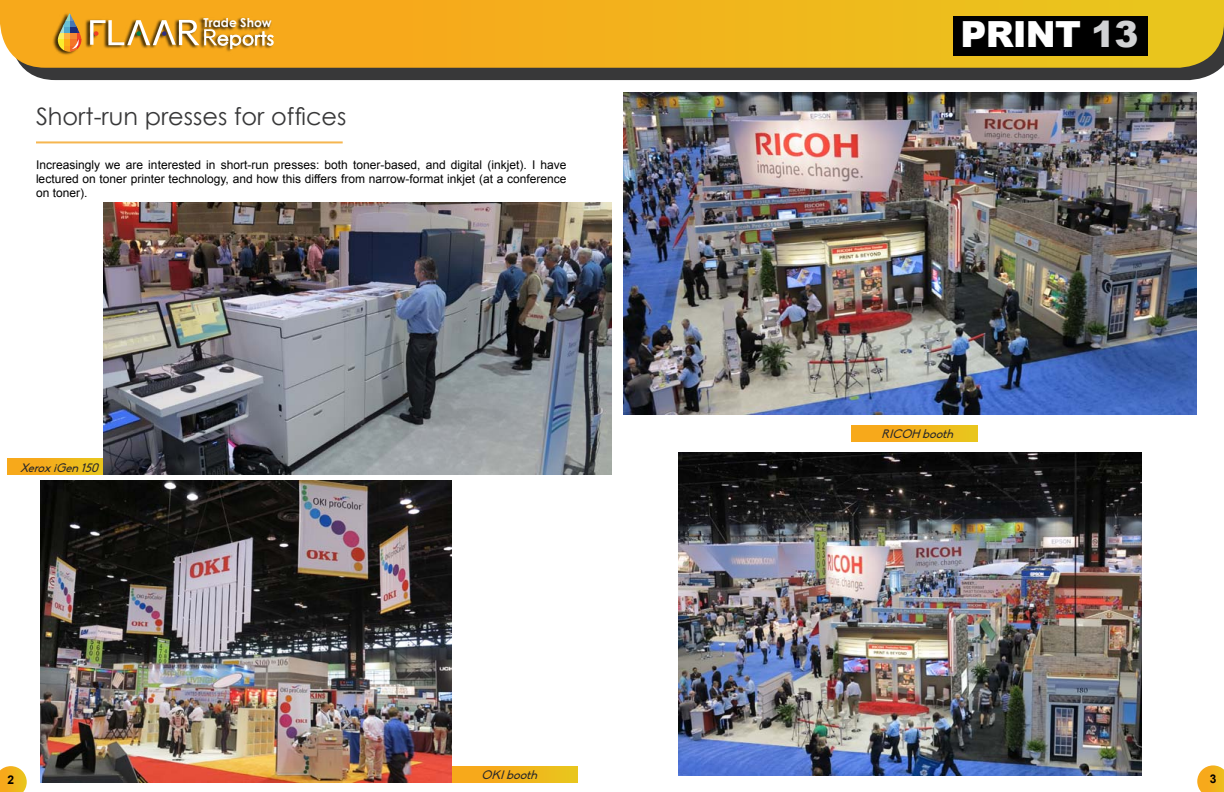
<style>
.page{position:relative;width:1224px;height:792px;background:#fff}
.page>*{position:absolute;margin:0;border:0;box-sizing:border-box;transform-origin:0 0}
.t1{font:900 36px "Arial";letter-spacing:-.025em;color:#fff}
.t2{font:24px "Century Gothic";color:#383839}
.t3{font:700 12.3px "Century Gothic";color:#fff}
.t4{font:12px/14.4px "Arial";color:#000;text-align:justify}
.t5{font:italic 12px "Biko";color:#292829}
.t6{font:700 12px "Arial";color:#000}
.s1{color:#d1d2d4}
</style>
<div class="page">
<div style="left:23px;top:68px;width:1198px;height:12px;background:#383839"></div>
<svg style="left:0;top:0;width:1224px;height:68px;background:#eeb11d"></svg>
<div style="left:954px;top:16px;width:194px;height:39px;background:#000"></div>
<div style="left:53px;top:12px;width:220px;height:43px;background:#000;opacity:.75"></div>
<div style="left:63px;top:27px;width:8px;height:6px;background:#51a8cb"></div>
<div style="left:63px;top:20px;width:8px;height:7px;background:#6ac1d6"></div>
<div style="left:63px;top:46px;width:8px;height:6px;background:#faa21b"></div>
<div style="left:63px;top:33px;width:8px;height:7px;background:#fcb242"></div>
<div style="left:63px;top:40px;width:8px;height:6px;background:#fcaf17"></div>
<svg style="left:63px;top:14px;width:8px;height:6px"></svg>
<svg style="left:56px;top:27px;width:8px;height:6px"></svg>
<svg style="left:56px;top:20px;width:8px;height:7px"></svg>
<svg style="left:56px;top:46px;width:8px;height:6px"></svg>
<svg style="left:56px;top:33px;width:8px;height:7px"></svg>
<svg style="left:56px;top:40px;width:8px;height:6px"></svg>
<div style="left:71px;top:27px;width:7px;height:6px;background:#1b2c7a"></div>
<div style="left:71px;top:20px;width:7px;height:7px;background:#4675b5"></div>
<div style="left:71px;top:33px;width:7px;height:7px;background:#f68935"></div>
<div style="left:71px;top:40px;width:7px;height:6px;background:#f47429"></div>
<div style="left:71px;top:14px;width:7px;height:6px;background:#f7a91b"></div>
<svg style="left:63px;top:13px;width:15px;height:1px"></svg>
<svg style="left:72px;top:20px;width:11px;height:32px"></svg>
<svg style="left:90px;top:20px;width:184px;height:29px"></svg>
<svg style="left:451px;top:767px;width:127px;height:15px;background:#f1b21c"></svg>
<svg style="left:8px;top:459px;width:95px;height:15px"></svg>
<hr style="left:36px;top:141px;width:307px;height:2px;background:#f6b650">
<img style="left:103px;top:202px;width:509px;height:272px">
<img style="left:40px;top:481px;width:411px;height:301px">
<img style="left:678px;top:452px;width:463px;height:323px">
<img style="left:623px;top:93px;width:573px;height:322px">
<svg style="left:852px;top:426px;width:126px;height:15px;background:#f1b31b"></svg>
<svg style="left:0;top:766px;width:27px;height:26px"></svg>
<svg style="left:1197px;top:765px;width:27px;height:27px"></svg>
<p class="t3" style="left:204px;top:15px;width:70px">Trade Show</p>
<h1 class="t1" style="left:961px;top:8px;width:179px">PRINT <span class="s1">13</span></h1>
<h2 class="t2" style="left:36px;top:102px;width:312px">Short-run presses for offices</h2>
<p class="t4" style="left:36px;top:157px;width:532px">Increasingly we are interested in short-run presses: both toner-based, and digital (inkjet). I have lectured on toner printer technology, and how this differs from narrow-format inkjet (at a conference on toner).</p>
<p class="t5" style="left:20px;top:461px;width:84px">XeroxiGen150</p>
<p class="t5" style="left:882px;top:427px;width:77px">RICOH booth</p>
<p class="t5" style="left:481px;top:768px;width:61px">OKIbooth</p>
<p class="t6" style="left:7px;top:772px;width:8px">2</p>
<p class="t6" style="left:1210px;top:771px;width:8px">3</p>
</div>
